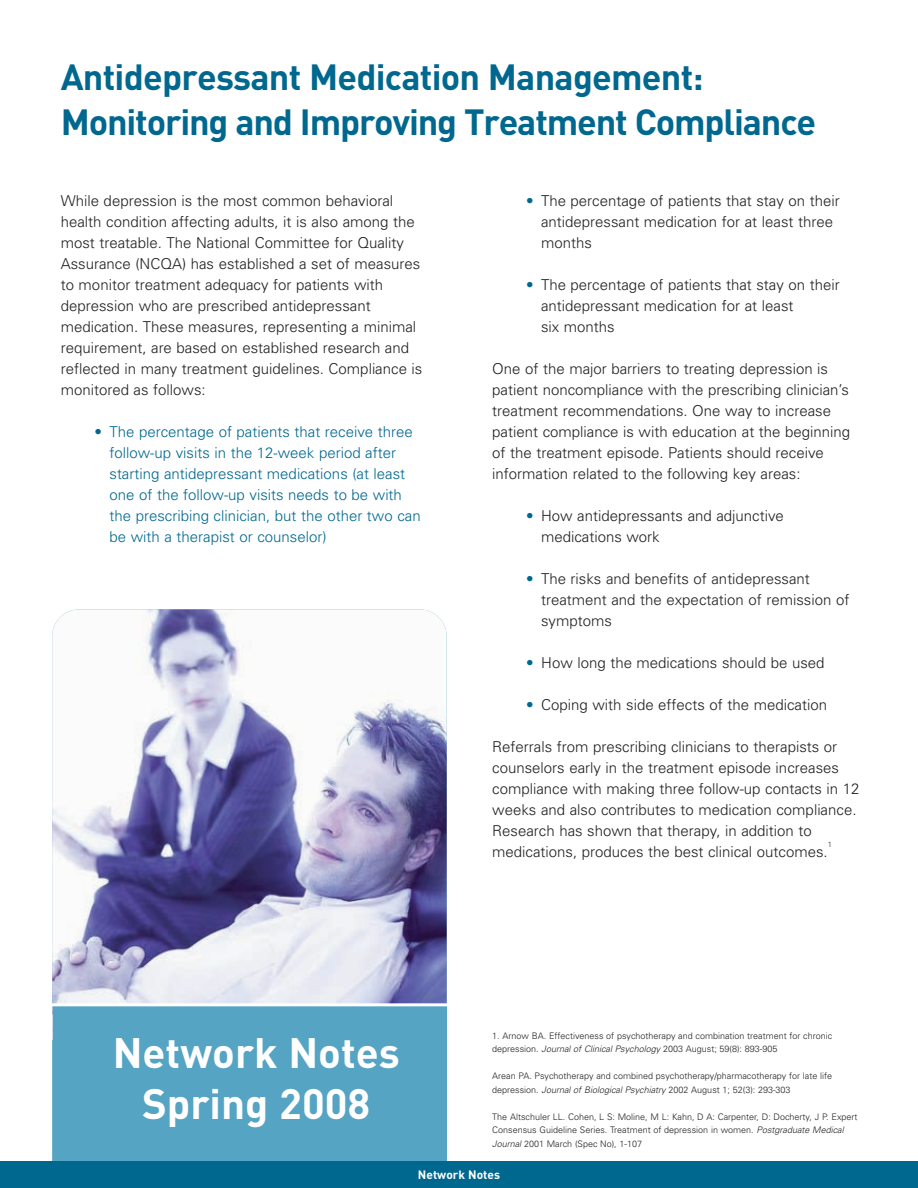
<style>
.page{position:relative;width:918px;height:1188px;background:#fff}
.page>*{position:absolute;margin:0;border:0;box-sizing:border-box;transform-origin:0 0}
.t1{font:700 42px/50.4px "DIN";color:#fff;text-align:center}
.t2{font:700 36px/45px "DIN";letter-spacing:-.03em;color:#00688f}
.t3{font:300 15px/21px "Univers";color:#231f20}
.t4{font:300 15px/21px "Univers";color:#00688f}
.t5{font:700 12px "DIN";color:#fff}
.t6{font:300 9px/13.5px "Univers";color:#231f20}
.t7{font:300 7.5px "Univers";color:#231f20}
.s1{color:#00688f}
.s2{font-style:italic}
</style>
<div class="page">
<img style="left:52px;top:609px;width:395px;height:430px">
<div style="left:53px;top:1004px;width:393px;height:160px;background:#55a4c3"></div>
<hr style="left:30px;top:1003px;width:429px;height:3px;background:#fff">
<div style="left:0;top:1161px;width:918px;height:27px;background:#00688f"></div>
<h2 class="t2" style="left:61px;top:53px;width:757px">Antidepressant Medication Management:<br>Monitoring and Improving Treatment Compliance</h2>
<p class="t3" style="left:61px;top:192px;width:363px">While depression is the most common behavioral health condition affecting adults, it is also among the most treatable. The National Committee for Quality Assurance (NCQA) has established a set of measures to monitor treatment adequacy for patients with depression who are prescribed antidepressant medication. These measures, representing a minimal requirement, are based on established research and reflected in many treatment guidelines. Compliance is monitored as follows:</p>
<p class="t4" style="left:110px;top:423px;width:313px;text-indent:-15px">• The percentage of patients that receive three follow-up visits in the 12-week period after starting antidepressant medications (at least one of the follow-up visits needs to be with the prescribing clinician, but the other two can be with a therapist or counselor)</p>
<h1 class="t1" style="left:113px;top:1026px;width:289px">Network Notes<br>Spring 2008</h1>
<p class="t3" style="left:541px;top:192px;width:300px;text-indent:-15px"><span class="s1">•</span> The percentage of patients that stay on their antidepressant medication for at least three months</p>
<p class="t3" style="left:541px;top:276px;width:300px;text-indent:-15px"><span class="s1">•</span> The percentage of patients that stay on their antidepressant medication for at least<br>six months</p>
<p class="t3" style="left:492px;top:360px;width:359px">One of the major barriers to treating depression is patient noncompliance with the prescribing clinician’s treatment recommendations. One way to increase patient compliance is with education at the beginning of the treatment episode. Patients should receive information related to the following key areas:</p>
<p class="t3" style="left:541px;top:507px;width:244px;text-indent:-15px"><span class="s1">•</span> How antidepressants and adjunctive medications work</p>
<p class="t3" style="left:541px;top:570px;width:310px;text-indent:-15px"><span class="s1">•</span> The risks and benefits of antidepressant treatment and the expectation of remission of symptoms</p>
<p class="t3" style="left:526px;top:654px;width:300px"><span class="s1">•</span> How long the medications should be used</p>
<p class="t3" style="left:526px;top:696px;width:303px"><span class="s1">•</span> Coping with side effects of the medication</p>
<p class="t3" style="left:492px;top:738px;width:369px">Referrals from prescribing clinicians to therapists or counselors early in the treatment episode increases compliance with making three follow-up contacts in 12 weeks and also contributes to medication compliance.<br>Research has shown that therapy, in addition to medications, produces the best clinical outcomes.</p>
<p class="t7" style="left:828px;top:841px;width:6px">1</p>
<p class="t6" style="left:492px;top:1029px;width:342px">1. Arnow BA. Effectiveness of psychotherapy and combination treatment for chronic depression. <span class="s2">Journal of Clinical Psychology</span> 2003 August; 59(8): 893-905</p>
<p class="t6" style="left:492px;top:1070px;width:341px">Arean PA. Psychotherapy and combined psychotherapy/pharmacotherapy for late life depression. <span class="s2">Journal of Biological Psychiatry</span> 2002 August 1; 52(3): 293-303</p>
<p class="t6" style="left:492px;top:1110px;width:367px">The Altschuler LL. Cohen, L S: Moline, M L: Kahn, D A: Carpenter, D: Docherty, J P. Expert<br>Consensus Guideline Series. Treatment of depression in women. <span class="s2">Postgraduate Medical<br>Journal</span> 2001 March (Spec No), 1-107</p>
<p class="t5" style="left:418px;top:1166px;width:84px">Network Notes</p>
</div>
